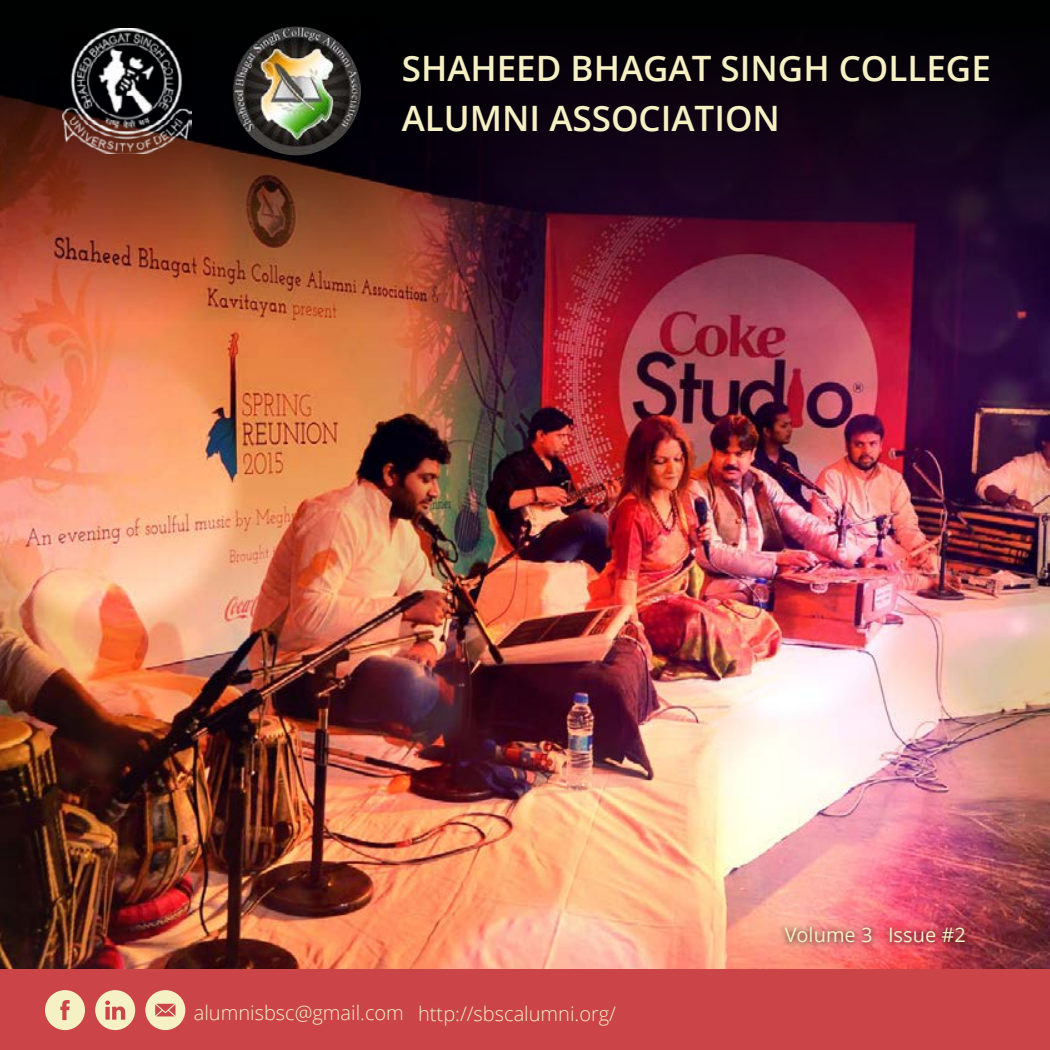
<style>
.page{position:relative;width:1050px;height:1050px;background:#fff}
.page>*{position:absolute;margin:0;border:0;box-sizing:border-box;transform-origin:0 0}
.t1{font:600 35px/50px "Open Sans";color:#f6f0c5}
.t2{font:300 20px "Open Sans";color:#f6f0c5}
.t3{font:20px "Open Sans";color:#f6f0c5}
</style>
<div class="page">
<img style="left:0;top:321px;width:1050px;height:648px">
<img style="left:0;top:0;width:1050px;height:321px">
<div style="left:0;top:969px;width:1050px;height:81px;background:#ca4448"></div>
<img style="left:63px;top:29px;width:129px;height:124px">
<img style="left:232px;top:26px;width:129px;height:129px;border-radius:64px">
<div style="left:778px;top:921px;width:193px;height:29px;background:#000;opacity:.75"></div>
<svg style="left:45px;top:990px;width:40px;height:40px"></svg>
<svg style="left:95px;top:990px;width:40px;height:40px"></svg>
<svg style="left:145px;top:990px;width:40px;height:40px"></svg>
<p class="t1" style="left:402px;top:43px;width:591px">SHAHEED BHAGAT SINGH COLLEGE<br>ALUMNI ASSOCIATION</p>
<p class="t2" style="left:194px;top:1000px;width:424px">alumnisbsc@gmail.com http://sbscalumni.org/</p>
<p class="t3" style="left:785px;top:921px;width:183px">Volume 3 Issue #2</p>
</div>
